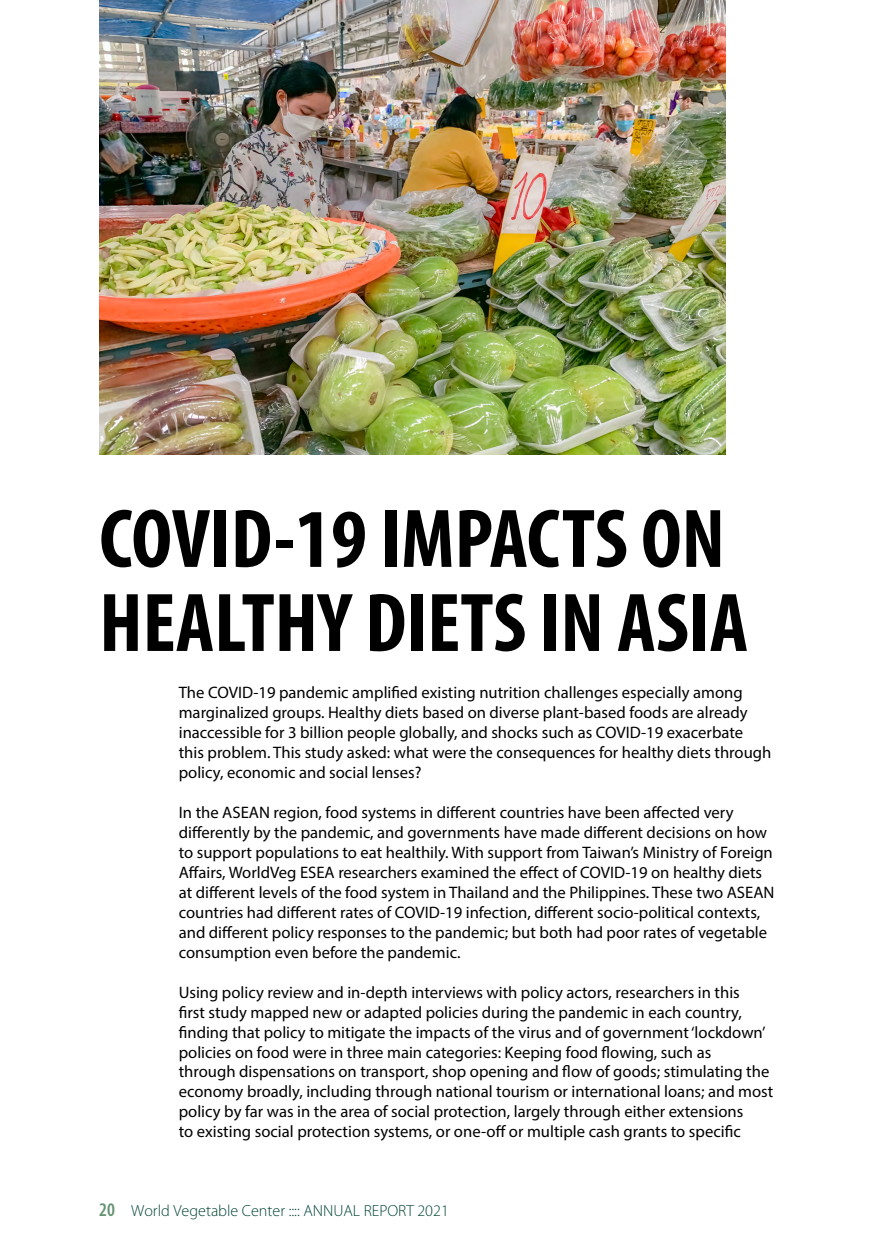
<style>
.page{position:relative;width:874px;height:1241px;background:#fff}
.page>*{position:absolute;margin:0;border:0;box-sizing:border-box;transform-origin:0 0}
.t1{font:700 condensed 84px/84px "Myriad Pro";color:#000}
.t2{font:16.62px/19.9px "Myriad Pro";color:#000}
.t3{font:300 16.1px "Myriad Pro";color:#004436}
.s1{font-weight:600;font-stretch:condensed;font-size:19.25px;color:#649372}
</style>
<div class="page">
<img style="left:99px;top:0;width:625px;height:454px">
<h1 class="t1" style="left:99px;top:495px;width:650px">COVID-19 IMPACTS ON<br>HEALTHY DIETS IN ASIA</h1>
<p class="t2" style="left:179px;top:682px;width:593px">The COVID-19 pandemic amplified existing nutrition challenges especially among marginalized groups. Healthy diets based on diverse plant-based foods are already inaccessible for 3 billion people globally, and shocks such as COVID-19 exacerbate this problem. This study asked: what were the consequences for healthy diets through policy, economic and social lenses?</p>
<p class="t2" style="left:179px;top:802px;width:597px">In the ASEAN region, food systems in different countries have been affected very differently by the pandemic, and governments have made different decisions on how to support populations to eat healthily. With support from Taiwan’s Ministry of Foreign Affairs, WorldVeg ESEA researchers examined the effect of COVID-19 on healthy diets at different levels of the food system in Thailand and the Philippines. These two ASEAN countries had different rates of COVID-19 infection, different socio-political contexts, and different policy responses to the pandemic; but both had poor rates of vegetable consumption even before the pandemic.</p>
<p class="t2" style="left:179px;top:981px;width:596px">Using policy review and in-depth interviews with policy actors, researchers in this<br>first study mapped new or adapted policies during the pandemic in each country, finding that policy to mitigate the impacts of the virus and of government ‘lockdown’ policies on food were in three main categories: Keeping food flowing, such as<br>through dispensations on transport, shop opening and flow of goods; stimulating the economy broadly, including through national tourism or international loans; and most policy by far was in the area of social protection, largely through either extensions<br>to existing social protection systems, or one-off or multiple cash grants to specific</p>
<p class="t3" style="left:99px;top:1200px;width:351px"><span class="s1">20</span> World Vegetable Center :::: ANNUAL REPORT 2021</p>
</div>
